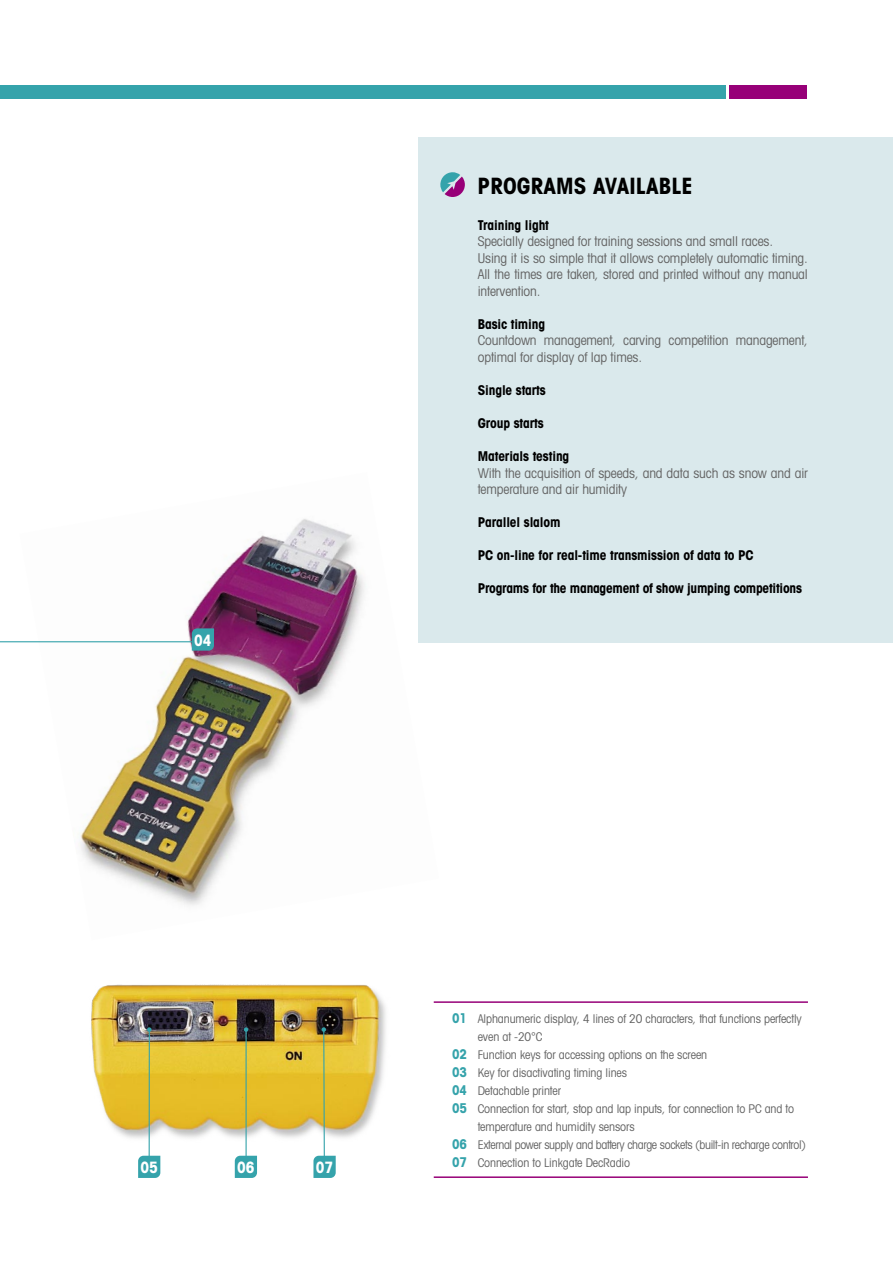
<style>
.page{position:relative;width:893px;height:1263px;background:#fff}
.page>*{position:absolute;margin:0;border:0;box-sizing:border-box;transform-origin:0 0}
.t1{font:700 condensed 22.5px "Avant Garde";letter-spacing:.01em;color:#000}
.t2{font:700 condensed 15.75px "Avant Garde";color:#fff}
.t3{font:condensed 13.5px/16.5px "Avant Garde";letter-spacing:-.01em;color:#636363}
.t4{font:700 condensed 13.5px "Avant Garde";letter-spacing:-.01em;color:#000}
.t5{font:700 condensed 13.5px "Avant Garde";color:#35a3ab}
.t6{font:condensed 12px/18px "Avant Garde";letter-spacing:-.01em;color:#636363}
.t7{font:condensed 12px "Avant Garde";letter-spacing:-.03em;color:#636363}
</style>
<div class="page">
<img style="left:19px;top:519px;width:347px;height:387px">
<div style="left:418px;top:137px;width:475px;height:506px;background:#dae9ec"></div>
<hr style="left:0;top:641px;width:193px;height:1px;background:#35a3ab">
<div style="left:0;top:85px;width:726px;height:13px;background:#35a3ab"></div>
<div style="left:729px;top:85px;width:78px;height:13px;background:#970078"></div>
<svg style="left:440px;top:172px;width:25px;height:25px"></svg>
<svg style="left:192px;top:628px;width:22px;height:23px"></svg>
<img style="left:91px;top:984px;width:295px;height:162px">
<hr style="left:149px;top:1029px;width:1px;height:129px;background:#35a3ab">
<svg style="left:147px;top:1027px;width:5px;height:5px"></svg>
<hr style="left:246px;top:1029px;width:1px;height:129px;background:#35a3ab">
<svg style="left:244px;top:1027px;width:4px;height:5px"></svg>
<svg style="left:138px;top:1156px;width:22px;height:22px"></svg>
<svg style="left:235px;top:1156px;width:22px;height:22px"></svg>
<svg style="left:313px;top:1027px;width:23px;height:151px;background:#c0bd6a"></svg>
<hr style="left:434px;top:1001px;width:374px;height:2px;background:#970078">
<hr style="left:434px;top:1176px;width:374px;height:2px;background:#970078">
<p class="t2" style="left:194px;top:630px;width:19px">04</p>
<p class="t1" style="left:478px;top:171px;width:217px">PROGRAMS AVAILABLE</p>
<p class="t4" style="left:478px;top:216px;width:73px">Training light</p>
<p class="t3" style="left:478px;top:233px;width:297px">Specially designed for training sessions and small races.</p>
<p class="t3" style="left:478px;top:250px;width:332px;text-align:justify">Using it is so simple that it allows completely automatic timing.<br>All the times are taken, stored and printed without any manual intervention.</p>
<p class="t4" style="left:478px;top:315px;width:69px">Basic timing</p>
<p class="t3" style="left:478px;top:332px;width:332px">Countdown management, carving competition management, optimal for display of lap times.</p>
<p class="t4" style="left:478px;top:381px;width:70px">Single starts</p>
<p class="t4" style="left:478px;top:414px;width:68px">Group starts</p>
<p class="t4" style="left:478px;top:447px;width:93px">Materials testing</p>
<p class="t3" style="left:478px;top:464px;width:332px">With the acquisition of speeds, and data such as snow and air temperature and air humidity</p>
<p class="t4" style="left:478px;top:513px;width:84px">Parallel slalom</p>
<p class="t4" style="left:478px;top:546px;width:278px">PC on-line for real-time transmission of data to PC</p>
<p class="t4" style="left:478px;top:579px;width:326px">Programs for the management of show jumping competitions</p>
<p class="t2" style="left:141px;top:1157px;width:19px">05</p>
<p class="t2" style="left:237px;top:1157px;width:19px">06</p>
<p class="t2" style="left:316px;top:1157px;width:19px">07</p>
<p class="t5" style="left:452px;top:1009px;width:17px">01</p>
<p class="t5" style="left:452px;top:1045px;width:17px">02</p>
<p class="t5" style="left:452px;top:1063px;width:17px">03</p>
<p class="t5" style="left:452px;top:1081px;width:17px">04</p>
<p class="t5" style="left:452px;top:1099px;width:17px">05</p>
<p class="t5" style="left:452px;top:1135px;width:17px">06</p>
<p class="t5" style="left:452px;top:1153px;width:17px">07</p>
<p class="t6" style="left:478px;top:1009px;width:326px">Alphanumeric display, 4 lines of 20 characters, that functions perfectly even at -20°C</p>
<p class="t6" style="left:478px;top:1045px;width:231px">Function keys for accessing options on the screen</p>
<p class="t6" style="left:478px;top:1063px;width:151px">Key for disactivating timing lines</p>
<p class="t6" style="left:478px;top:1081px;width:85px">Detachable printer</p>
<p class="t6" style="left:478px;top:1099px;width:318px">Connection for start, stop and lap inputs, for connection to PC and to temperature and humidity sensors</p>
<p class="t7" style="left:478px;top:1137px;width:330px">External power supply and battery charge sockets (built-in recharge control)</p>
<p class="t6" style="left:478px;top:1153px;width:154px">Connection to Linkgate DecRadio</p>
</div>
